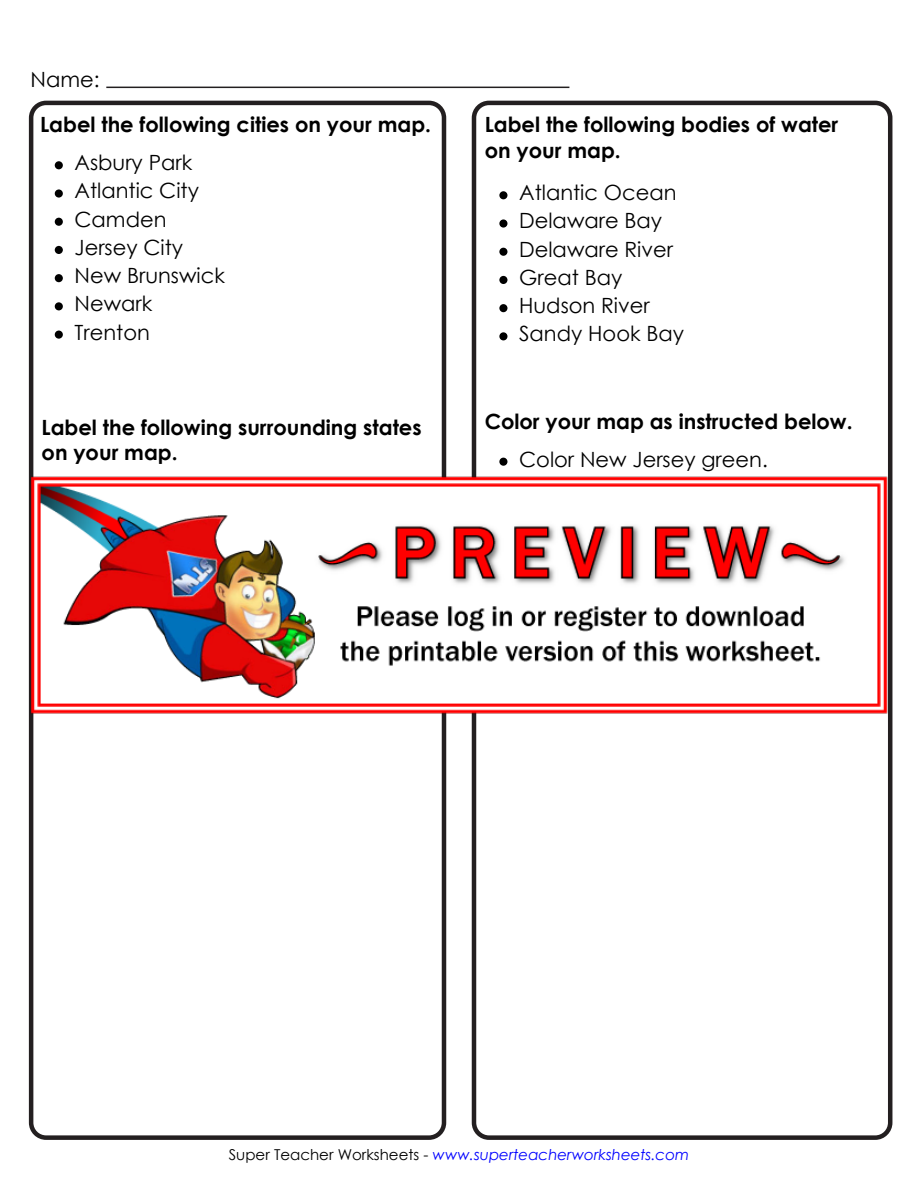
<style>
.page{position:relative;width:918px;height:1188px;background:#fff}
.page>*{position:absolute;margin:0;border:0;box-sizing:border-box;transform-origin:0 0}
.t1{font:21px/28.2px "Century Gothic 2";color:#000}
.t2{font:700 21px/25.2px "Century Gothic 2";color:#000}
.t3{font:italic 15px "Century Gothic 2";color:#00f}
.s1{font-style:normal;color:#000}
</style>
<div class="page">
<hr style="left:106px;top:87px;width:463px;height:1px;background:#231f20">
<div style="left:499px;top:191px;width:8px;height:8px;background:#000;border-radius:50%"></div>
<div style="left:499px;top:219px;width:8px;height:9px;background:#000;border-radius:50%"></div>
<div style="left:499px;top:248px;width:8px;height:8px;background:#000;border-radius:50%"></div>
<div style="left:499px;top:276px;width:8px;height:8px;background:#000;border-radius:50%"></div>
<div style="left:499px;top:304px;width:8px;height:8px;background:#000;border-radius:50%"></div>
<div style="left:499px;top:332px;width:8px;height:8px;background:#000;border-radius:50%"></div>
<div style="left:499px;top:458px;width:8px;height:8px;background:#000;border-radius:50%"></div>
<div style="left:472px;top:101px;width:420px;height:1039px;border:4px solid #231f20;border-radius:15px"></div>
<div style="left:55px;top:161px;width:8px;height:8px;background:#000;border-radius:50%"></div>
<div style="left:55px;top:189px;width:8px;height:9px;background:#000;border-radius:50%"></div>
<div style="left:55px;top:218px;width:8px;height:8px;background:#000;border-radius:50%"></div>
<div style="left:55px;top:246px;width:8px;height:8px;background:#000;border-radius:50%"></div>
<div style="left:55px;top:274px;width:8px;height:8px;background:#000;border-radius:50%"></div>
<div style="left:55px;top:302px;width:8px;height:8px;background:#000;border-radius:50%"></div>
<div style="left:55px;top:331px;width:8px;height:8px;background:#000;border-radius:50%"></div>
<div style="left:29px;top:101px;width:417px;height:1039px;border:4px solid #231f20;border-radius:15px"></div>
<img style="left:28px;top:471px;width:865px;height:246px">
<p class="t1" style="left:31px;top:65px;width:71px">Name:</p>
<p class="t2" style="left:40px;top:111px;width:393px">Label the following cities on your map.</p>
<p class="t1" style="left:75px;top:148px;width:152px">Asbury Park<br>Atlantic City<br>Camden<br>Jersey City<br>New Brunswick<br>Newark<br>Trenton</p>
<p class="t2" style="left:42px;top:413px;width:382px">Label the following surrounding states on your map.</p>
<p class="t2" style="left:485px;top:111px;width:355px">Label the following bodies of water on your map.</p>
<p class="t1" style="left:519px;top:178px;width:166px">Atlantic Ocean<br>Delaware Bay<br>Delaware River<br>Great Bay<br>Hudson River<br>Sandy Hook Bay</p>
<p class="t2" style="left:485px;top:408px;width:369px">Color your map as instructed below.</p>
<p class="t1" style="left:519px;top:445px;width:250px">Color New Jersey green.</p>
<p class="t3" style="left:229px;top:1144px;width:462px"><span class="s1">Super Teacher Worksheets -</span> www.superteacherworksheets.com</p>
</div>
